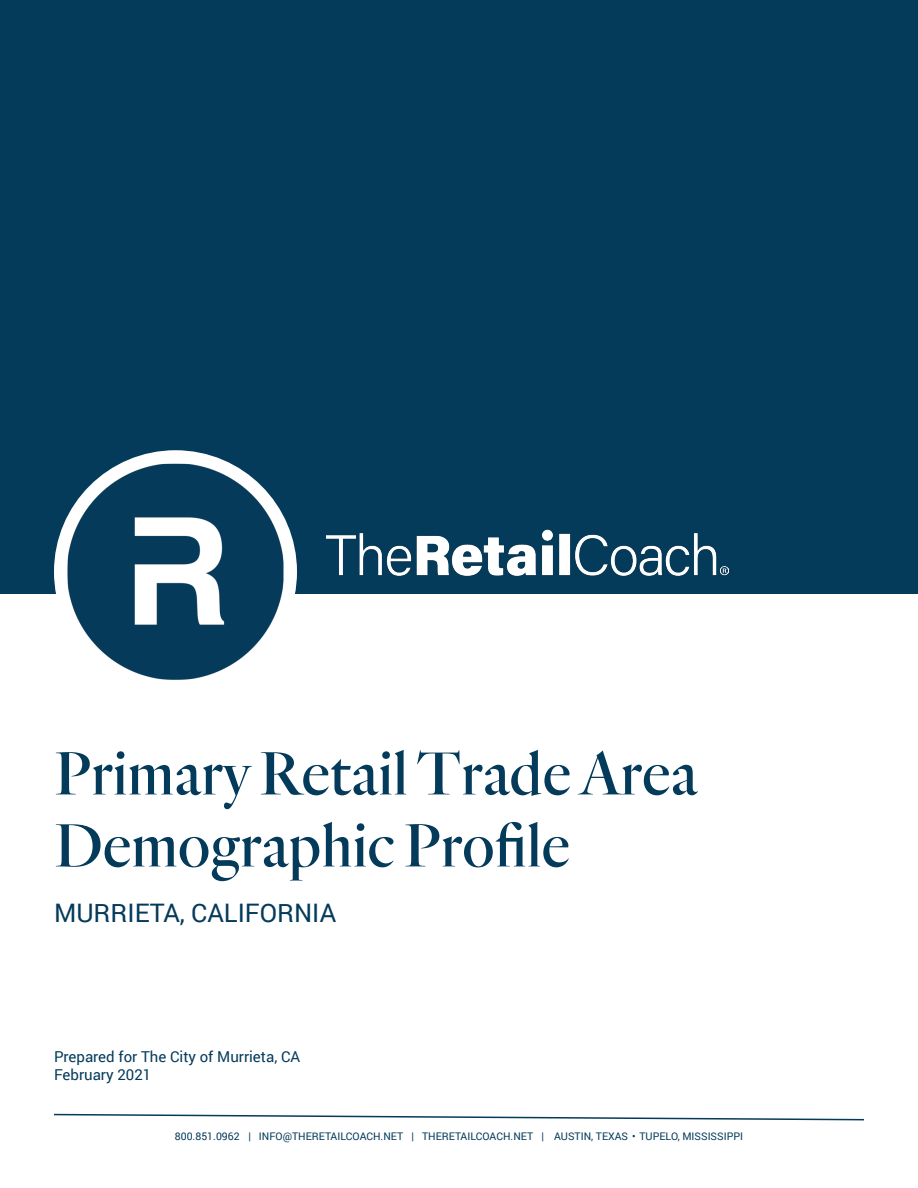
<style>
.page{position:relative;width:918px;height:1188px;background:#fff}
.page>*{position:absolute;margin:0;border:0;box-sizing:border-box;transform-origin:0 0}
.t1{font:63px "TRC Quarto Regular";color:#043a5a}
.t2{font:25.5px "Roboto";color:#043a5a}
.t3{font:15px "Roboto";color:#043a5a}
.t4{font:10.5px "Roboto";color:#043a5a}
</style>
<div class="page">
<svg style="left:54px;top:1113px;width:810px;height:8px"></svg>
<div style="left:0;top:0;width:918px;height:594px;background:#043a5a"></div>
<div style="left:54px;top:450px;width:243px;height:243px;background:#fff;border-radius:50%"></div>
<img style="left:68px;top:464px;width:216px;height:216px">
<img style="left:326px;top:529px;width:403px;height:47px">
<p class="t1" style="left:54px;top:736px;width:645px">Primary Retail Trade Area</p>
<p class="t1" style="left:54px;top:808px;width:517px">Demographic Profile</p>
<p class="t2" style="left:54px;top:895px;width:284px">MURRIETA, CALIFORNIA</p>
<p class="t3" style="left:54px;top:1046px;width:248px">Prepared for The City of Murrieta, CA</p>
<p class="t3" style="left:54px;top:1064px;width:99px">February 2021</p>
<p class="t4" style="left:175px;top:1128px;width:570px">800.851.0962 | INFO@THERETAILCOACH.NET | THERETAILCOACH.NET | AUSTIN, TEXAS • TUPELO, MISSISSIPPI</p>
</div>
